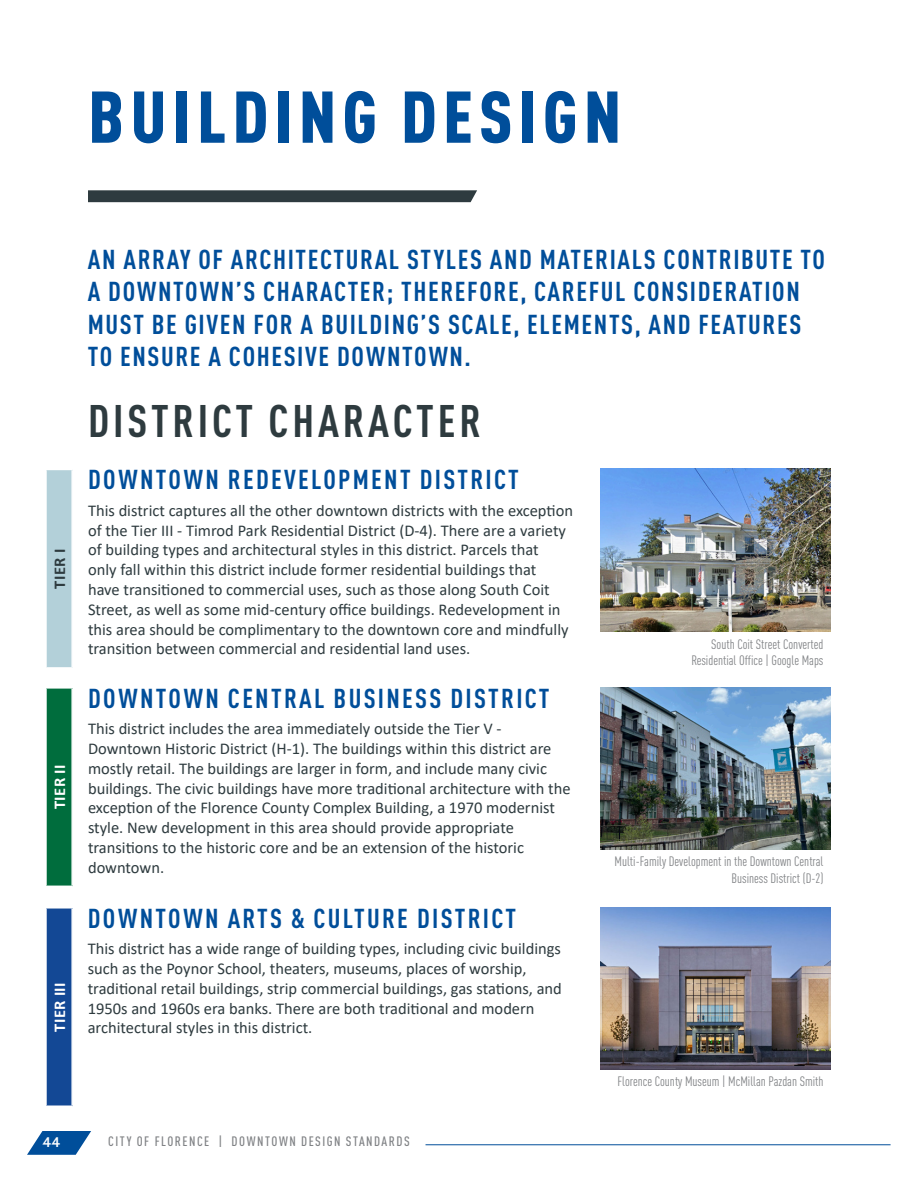
<style>
.page{position:relative;width:918px;height:1188px;background:#fff}
.page>*{position:absolute;margin:0;border:0;box-sizing:border-box;transform-origin:0 0}
.Heading_1{font:900 condensed 72px "DINOT";letter-spacing:.085em;color:#004e9a}
.Heading_2{font:700 condensed 45px "DINOT";letter-spacing:.085em;color:#2e3b3f}
.Heading_3{font:700 condensed 27px/32.4px "DINOT";letter-spacing:.06em;color:#004e9a}
.Heading_3-2{font:700 condensed 27px "DINOT";letter-spacing:.085em;color:#004e9a}
.Normal_BMI{font:16.5px/19.8px "Calibri";color:#2e3b3f}
._11pt_Table_heading_center{font:700 16.5px "Calibri";letter-spacing:.03em;color:#fff}
._11pt_Table_heading_center-2{font:700 16.5px "Calibri";color:#2e3b3f}
.Source{font:condensed 13.5px/16.5px "DINOT";color:#808285;text-align:right}
.t1{font:500 condensed 13.5px "DINOT";letter-spacing:.11em;color:#808285}
.t2{font:500 13.5px "Azo Sans";color:#fff}
</style>
<div class="page">
<svg style="left:88px;top:190px;width:389px;height:12px;background:#354145"></svg>
<img style="left:601px;top:469px;width:229px;height:163px">
<img style="left:601px;top:687px;width:229px;height:162px">
<img style="left:601px;top:907px;width:229px;height:162px">
<div style="left:46px;top:908px;width:26px;height:198px;background:#134895"></div>
<hr style="left:45px;top:907px;width:28px;height:2px;background:#fff">
<hr style="left:45px;top:909px;width:2px;height:197px;background:#fff">
<hr style="left:71px;top:909px;width:2px;height:197px;background:#fff">
<div style="left:46px;top:688px;width:26px;height:198px;background:#006d3d"></div>
<hr style="left:45px;top:687px;width:28px;height:2px;background:#fff">
<hr style="left:45px;top:689px;width:2px;height:197px;background:#fff">
<hr style="left:71px;top:689px;width:2px;height:197px;background:#fff">
<div style="left:46px;top:469px;width:26px;height:199px;background:#b3d0d9"></div>
<svg style="left:46px;top:469px;width:26px;height:1px"></svg>
<hr style="left:45px;top:470px;width:2px;height:197px;background:#fff">
<hr style="left:71px;top:470px;width:2px;height:197px;background:#fff">
<hr style="left:45px;top:667px;width:28px;height:2px;background:#fff">
<svg style="left:27px;top:1131px;width:64px;height:24px"></svg>
<hr style="left:426px;top:1144px;width:465px;height:1px;background:#004e9a">
<p class="Heading_1" style="left:88px;top:72px;width:535px">BUILDING DESIGN</p>
<p class="_11pt_Table_heading_center-2" style="left:48px;top:589px;width:41px;rotate:-90deg">TIER I</p>
<p class="_11pt_Table_heading_center" style="left:48px;top:809px;width:46px;rotate:-90deg">TIER II</p>
<p class="_11pt_Table_heading_center" style="left:48px;top:1032px;width:51px;rotate:-90deg">TIER III</p>
<p class="Heading_3" style="left:88px;top:243px;width:739px">AN ARRAY OF ARCHITECTURAL STYLES AND MATERIALS CONTRIBUTE TO A DOWNTOWN’S CHARACTER; THEREFORE, CAREFUL CONSIDERATION MUST BE GIVEN FOR A BUILDING’S SCALE, ELEMENTS, AND FEATURES TO ENSURE A COHESIVE DOWNTOWN.</p>
<p class="Heading_2" style="left:88px;top:393px;width:394px">DISTRICT CHARACTER</p>
<p class="Heading_3-2" style="left:88px;top:463px;width:432px">DOWNTOWN REDEVELOPMENT DISTRICT</p>
<p class="Normal_BMI" style="left:88px;top:500px;width:487px">This district captures all the other downtown districts with the exception of the Tier III - Timrod Park Residential District (D-4). There are a variety of building types and architectural styles in this district. Parcels that<br>only fall within this district include former residential buildings that<br>have transitioned to commercial uses, such as those along South Coit Street, as well as some mid-century office buildings. Redevelopment in this area should be complimentary to the downtown core and mindfully transition between commercial and residential land uses.</p>
<p class="Heading_3-2" style="left:88px;top:682px;width:463px">DOWNTOWN CENTRAL BUSINESS DISTRICT</p>
<p class="Normal_BMI" style="left:88px;top:718px;width:484px">This district includes the area immediately outside the Tier V - Downtown Historic District (H-1). The buildings within this district are mostly retail. The buildings are larger in form, and include many civic buildings. The civic buildings have more traditional architecture with the exception of the Florence County Complex Building, a 1970 modernist style. New development in this area should provide appropriate transitions to the historic core and be an extension of the historic downtown.</p>
<p class="Heading_3-2" style="left:88px;top:902px;width:430px">DOWNTOWN ARTS &amp; CULTURE DISTRICT</p>
<p class="Normal_BMI" style="left:88px;top:938px;width:476px">This district has a wide range of building types, including civic buildings such as the Poynor School, theaters, museums, places of worship, traditional retail buildings, strip commercial buildings, gas stations, and 1950s and 1960s era banks. There are both traditional and modern architectural styles in this district.</p>
<p class="Source" style="left:691px;top:636px;width:134px">South Coit Street Converted<br>Residential Office | Google Maps</p>
<p class="Source" style="left:615px;top:853px;width:210px">Multi-Family Development in the Downtown Central<br>Business District (D-2)</p>
<p class="Source" style="left:617px;top:1073px;width:208px">Florence County Museum | McMillan Pazdan Smith</p>
<p class="t2" style="left:43px;top:1134px;width:19px">44</p>
<p class="t1" style="left:108px;top:1133px;width:303px">CITY OF FLORENCE | DOWNTOWN DESIGN STANDARDS</p>
</div>
